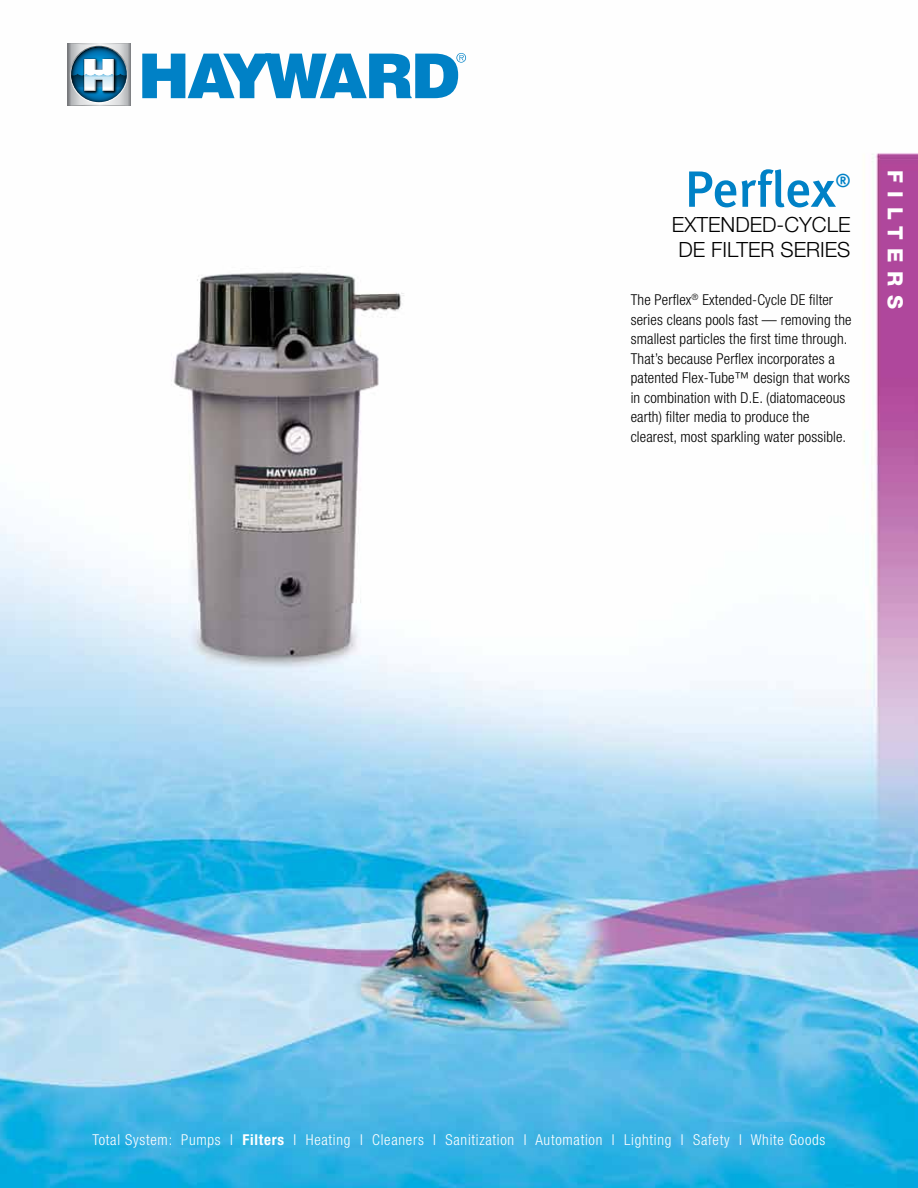
<style>
.page{position:relative;width:918px;height:1188px;background:#fff}
.page>*{position:absolute;margin:0;border:0;box-sizing:border-box;transform-origin:0 0}
.t1{font:500 51px "Meta Plus";color:#0081c6}
.t2{font:300 21px/25.2px "Helvetica Neue LT Std";color:#000;text-align:center}
.t3{font:800 21px "Helvetica Neue";letter-spacing:.42em;color:#fff}
.t4{font:500 18.3px "Meta Plus";color:#0081c6}
.t5{font:300 condensed 15px/19.5px "Helvetica Neue";letter-spacing:.01em;color:#000}
.t6{font:300 condensed 15px "Helvetica Neue LT Std";letter-spacing:.05em;color:#fff}
.s1{font-weight:700}
</style>
<div class="page">
<img style="left:0;top:57px;width:918px;height:1131px">
<img style="left:54px;top:44px;width:92px;height:79px">
<svg style="left:67px;top:43px;width:64px;height:1px"></svg>
<svg style="left:71px;top:47px;width:56px;height:55px"></svg>
<svg style="left:67px;top:59px;width:64px;height:47px;background:#7a9eb1"></svg>
<svg style="left:142px;top:53px;width:324px;height:45px"></svg>
<h1 class="t1" style="left:685px;top:160px;width:153px">Perflex</h1>
<p class="t4" style="left:836px;top:170px;width:16px">®</p>
<h2 class="t2" style="left:672px;top:211px;width:180px">EXTENDED-CYCLE<br>DE FILTER SERIES</h2>
<p class="t5" style="left:631px;top:290px;width:222px">The Perflex<sup>®</sup> Extended-Cycle DE filter series cleans pools fast — removing the smallest particles the first time through.<br>That’s because Perflex incorporates a patented Flex-Tube™ design that works in combination with D.E. (diatomaceous earth) filter media to produce the clearest, most sparkling water possible.</p>
<h2 class="t3" style="left:908px;top:170px;width:141px;rotate:90deg">FILTERS</h2>
<p class="t6" style="left:92px;top:1131px;width:734px">Total System: Pumps I <span class="s1">Filters</span> I Heating I Cleaners I Sanitization I Automation I Lighting I Safety I White Goods</p>
</div>
